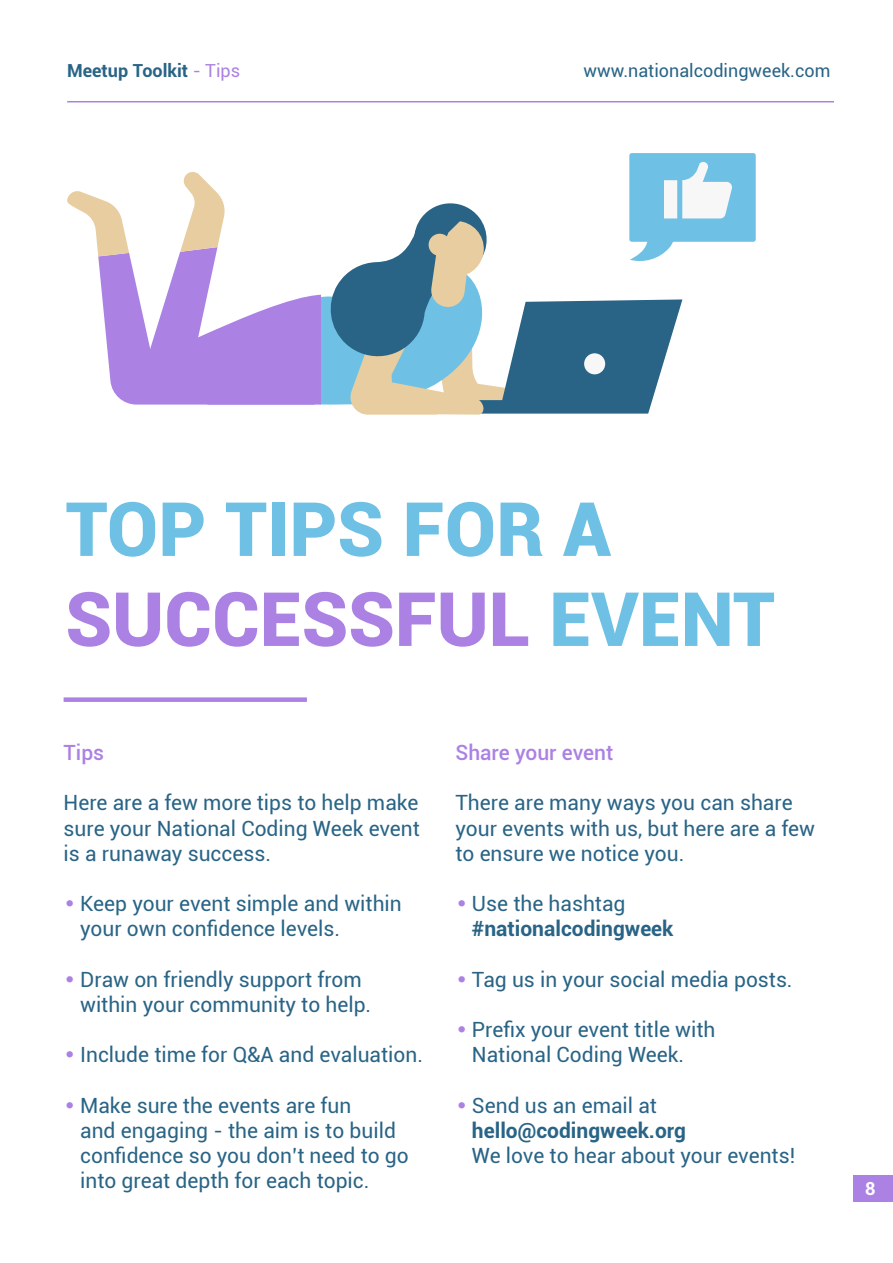
<style>
.page{position:relative;width:893px;height:1263px;background:#fff}
.page>*{position:absolute;margin:0;border:0;box-sizing:border-box;transform-origin:0 0}
.t1{font:900 75px/90px "Roboto";color:#6ec1e4}
.t2{font:21px/25.2px "Roboto";color:#296486}
.t3{font:700 21px/25.2px "Roboto";color:#296486}
.t4{font:500 21px "Roboto";color:#ac81e4}
.t5{font:18px "Roboto";color:#296486}
.t6{font:700 18px "Roboto";color:#296486}
.t7{font:700 18px "Roboto";color:#fff}
.s1{font-weight:400;color:#ac81e4}
.s2{color:#ac81e4}
.s3{font-family:"Century Gothic";color:#ac81e4}
.s4{font-family:"Century Gothic";font-weight:400;color:#ac81e4}
.s5{font-weight:400}
</style>
<div class="page">
<div style="left:853px;top:1176px;width:40px;height:26px;background:#ac81e4"></div>
<div style="left:64px;top:697px;width:243px;height:5px;background:#ac81e4"></div>
<hr style="left:67px;top:101px;width:767px;height:1px;background:#ac81e4">
<div style="left:629px;top:153px;width:127px;height:89px;background:#6ec1e4;border-radius:2px"></div>
<svg style="left:67px;top:162px;width:666px;height:253px"></svg>
<p class="t6" style="left:67px;top:58px;width:175px">Meetup Toolkit <span class="s1">- Tips</span></p>
<p class="t5" style="left:584px;top:58px;width:248px">www.nationalcodingweek.com</p>
<h1 class="t1" style="left:65px;top:481px;width:711px">TOP TIPS FOR A<br><span class="s2">SUCCESSFUL</span> EVENT</h1>
<p class="t4" style="left:64px;top:738px;width:42px">Tips</p>
<p class="t2" style="left:64px;top:789px;width:358px;text-align:justify">Here are a few more tips to help make sure your National Coding Week event is a runaway success.</p>
<p class="t2" style="left:80px;top:890px;width:323px;text-indent:-17px"><span class="s3">•</span> Keep your event simple and within your own confidence levels.</p>
<p class="t2" style="left:80px;top:966px;width:293px;text-indent:-17px"><span class="s3">•</span> Draw on friendly support from within your community to help.</p>
<p class="t2" style="left:64px;top:1041px;width:361px"><span class="s3">•</span> Include time for Q&amp;A and evaluation.</p>
<p class="t2" style="left:80px;top:1092px;width:330px;text-indent:-17px"><span class="s3">•</span> Make sure the events are fun<br>and engaging - the aim is to build confidence so you don’t need to go into great depth for each topic.</p>
<p class="t4" style="left:455px;top:738px;width:159px">Share your event</p>
<p class="t2" style="left:455px;top:789px;width:361px">There are many ways you can share your events with us, but here are a few to ensure we notice you.</p>
<p class="t3" style="left:472px;top:890px;width:203px;text-indent:-17px"><span class="s4">•</span> <span class="s5">Use the hashtag </span>#nationalcodingweek</p>
<p class="t2" style="left:455px;top:966px;width:339px"><span class="s3">•</span> Tag us in your social media posts.</p>
<p class="t2" style="left:472px;top:1016px;width:245px;text-indent:-17px"><span class="s3">•</span> Prefix your event title with<br>National Coding Week.</p>
<p class="t3" style="left:472px;top:1092px;width:216px;text-indent:-17px"><span class="s4">•</span> <span class="s5">Send us an email at </span>hello@codingweek.org</p>
<p class="t2" style="left:472px;top:1142px;width:325px">We love to hear about your events!</p>
<p class="t7" style="left:865px;top:1176px;width:12px">8</p>
</div>
